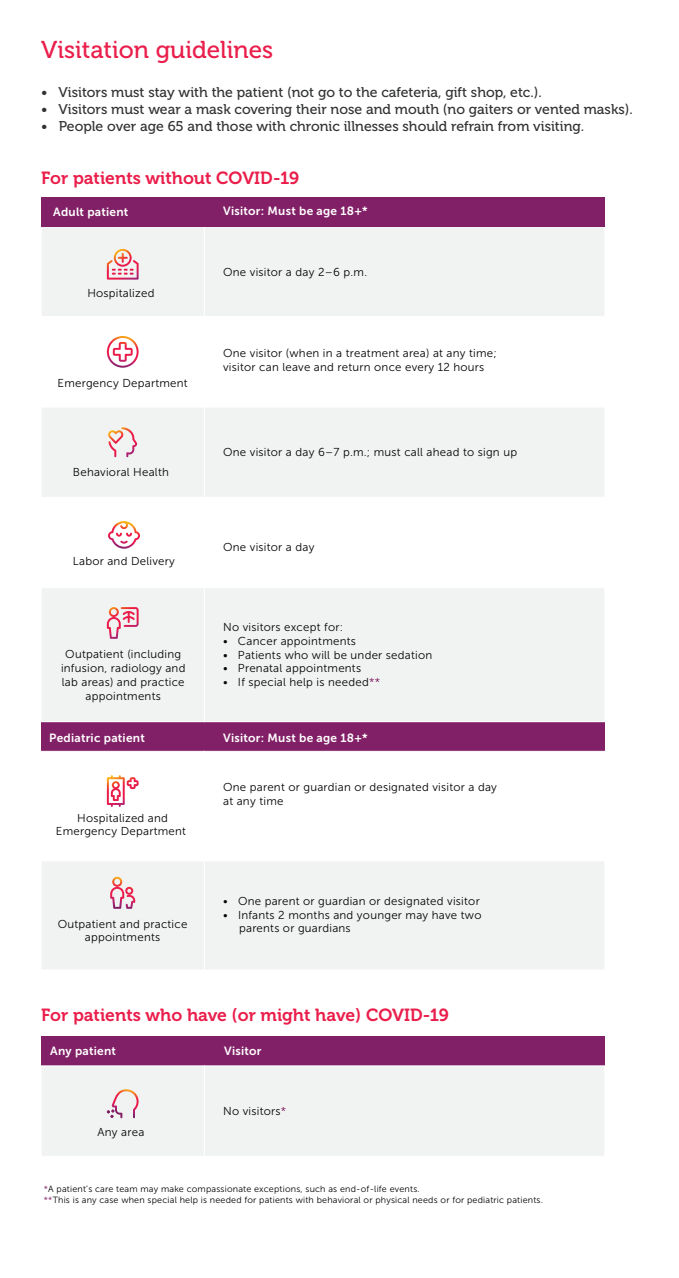
<style>
.page{position:relative;width:679px;height:1278px;background:#fff}
.page>*{position:absolute;margin:0;border:0;box-sizing:border-box;transform-origin:0 0}
.t1{font:24.38px "Museo 500";color:#ea1e4b}
.t2{font:17.5px "Museo 700";color:#ea1e4b}
.t3{font:14.06px "Museo 500";color:#313232}
.t4{font:11.88px "Museo Sans 700";letter-spacing:.02em;color:#fff}
.t5{font:11.5px/13.8px "Museo Sans 300";letter-spacing:.02em;color:#040503}
.t6{font:9px/10.8px "Museo Sans 300";letter-spacing:.02em;color:#040503}
.s1{color:#812066}
</style>
<div class="page">
<div style="left:41px;top:1036px;width:564px;height:30px;background:#812066"></div>
<div style="left:41px;top:722px;width:564px;height:29px;background:#812066"></div>
<div style="left:204px;top:226px;width:401px;height:91px;background:#f1f3f3;border:1px solid #fff"></div>
<div style="left:41px;top:226px;width:164px;height:91px;background:#f1f3f3;border:1px solid #fff"></div>
<div style="left:204px;top:407px;width:401px;height:91px;background:#f1f3f3"></div>
<div style="left:41px;top:407px;width:164px;height:91px;background:#f1f3f3;border:1px solid #fff"></div>
<div style="left:204px;top:751px;width:401px;height:110px;background:#fff;border:1px solid #fff"></div>
<div style="left:41px;top:751px;width:164px;height:110px;background:#fff;border:1px solid #fff"></div>
<div style="left:204px;top:860px;width:401px;height:110px;background:#f1f3f3;border:1px solid #fff"></div>
<div style="left:41px;top:860px;width:164px;height:110px;background:#f1f3f3;border:1px solid #fff"></div>
<div style="left:204px;top:1065px;width:401px;height:91px;background:#f1f3f3;border:1px solid #fff"></div>
<div style="left:41px;top:1065px;width:164px;height:91px;background:#f1f3f3;border:1px solid #fff"></div>
<div style="left:204px;top:497px;width:401px;height:91px;background:#fff"></div>
<div style="left:41px;top:497px;width:164px;height:91px;background:#fff"></div>
<div style="left:204px;top:587px;width:401px;height:135px;background:#f1f3f3;border:1px solid #fff"></div>
<div style="left:41px;top:587px;width:164px;height:135px;background:#f1f3f3;border:1px solid #fff"></div>
<div style="left:41px;top:197px;width:564px;height:29px;background:#812066"></div>
<svg style="left:107px;top:249px;width:32px;height:31px"></svg>
<svg style="left:107px;top:336px;width:32px;height:32px"></svg>
<svg style="left:107px;top:607px;width:32px;height:32px"></svg>
<svg style="left:107px;top:775px;width:32px;height:32px"></svg>
<svg style="left:108px;top:427px;width:29px;height:30px"></svg>
<svg style="left:108px;top:521px;width:32px;height:28px"></svg>
<svg style="left:107px;top:1089px;width:32px;height:29px"></svg>
<svg style="left:110px;top:877px;width:25px;height:32px"></svg>
<h1 class="t1" style="left:41px;top:37px;width:233px">Visitation guidelines</h1>
<p class="t3" style="left:41px;top:85px;width:502px">• Visitors must stay with the patient (not go to the cafeteria, gift shop, etc.).</p>
<p class="t3" style="left:41px;top:101px;width:593px">• Visitors must wear a mask covering their nose and mouth (no gaiters or vented masks).</p>
<p class="t3" style="left:41px;top:118px;width:544px">• People over age 65 and those with chronic illnesses should refrain from visiting.</p>
<h2 class="t2" style="left:41px;top:168px;width:260px">For patients without COVID-19</h2>
<p class="t4" style="left:53px;top:205px;width:77px">Adult patient</p>
<p class="t4" style="left:223px;top:205px;width:146px">Visitor: Must be age 18+*</p>
<p class="t5" style="left:87px;top:287px;width:69px">Hospitalized</p>
<p class="t5" style="left:58px;top:376px;width:132px">Emergency Department</p>
<p class="t5" style="left:73px;top:465px;width:97px">Behavioral Health</p>
<p class="t5" style="left:73px;top:555px;width:103px">Labor and Delivery</p>
<p class="t5" style="left:61px;top:647px;width:126px;text-align:center">Outpatient (including infusion, radiology and lab areas) and practice appointments</p>
<p class="t5" style="left:223px;top:265px;width:145px">One visitor a day 2–6 p.m.</p>
<p class="t5" style="left:223px;top:346px;width:275px">One visitor (when in a treatment area) at any time; visitor can leave and return once every 12 hours</p>
<p class="t5" style="left:223px;top:445px;width:295px">One visitor a day 6–7 p.m.; must call ahead to sign up</p>
<p class="t5" style="left:223px;top:540px;width:93px">One visitor a day</p>
<p class="t5" style="left:223px;top:620px;width:121px">No visitors except for:</p>
<p class="t5" style="left:223px;top:634px;width:134px">• Cancer appointments</p>
<p class="t5" style="left:223px;top:648px;width:210px">• Patients who will be under sedation</p>
<p class="t5" style="left:223px;top:662px;width:139px">• Prenatal appointments</p>
<p class="t5" style="left:223px;top:675px;width:158px">• If special help is needed<span class="s1">**</span></p>
<p class="t4" style="left:49px;top:731px;width:97px">Pediatric patient</p>
<p class="t4" style="left:223px;top:731px;width:146px">Visitor: Must be age 18+*</p>
<p class="t5" style="left:56px;top:811px;width:132px;text-align:center">Hospitalized and<br>Emergency Department</p>
<p class="t5" style="left:58px;top:917px;width:131px;text-align:center">Outpatient and practice appointments</p>
<p class="t5" style="left:223px;top:780px;width:275px">One parent or guardian or designated visitor a day at any time</p>
<p class="t5" style="left:223px;top:894px;width:258px">• One parent or guardian or designated visitor</p>
<p class="t5" style="left:239px;top:908px;width:244px;text-indent:-16px">• Infants 2 months and younger may have two parents or guardians</p>
<h2 class="t2" style="left:41px;top:1005px;width:409px">For patients who have (or might have) COVID-19</h2>
<p class="t4" style="left:50px;top:1044px;width:67px">Any patient</p>
<p class="t4" style="left:224px;top:1044px;width:39px">Visitor</p>
<p class="t5" style="left:98px;top:1125px;width:48px">Any area</p>
<p class="t5" style="left:223px;top:1104px;width:65px">No visitors<span class="s1">*</span></p>
<p class="t6" style="left:44px;top:1183px;width:500px"><span class="s1">*</span>A patient’s care team may make compassionate exceptions, such as end-of-life events.<br><span class="s1">**</span>This is any case when special help is needed for patients with behavioral or physical needs or for pediatric patients.</p>
</div>
